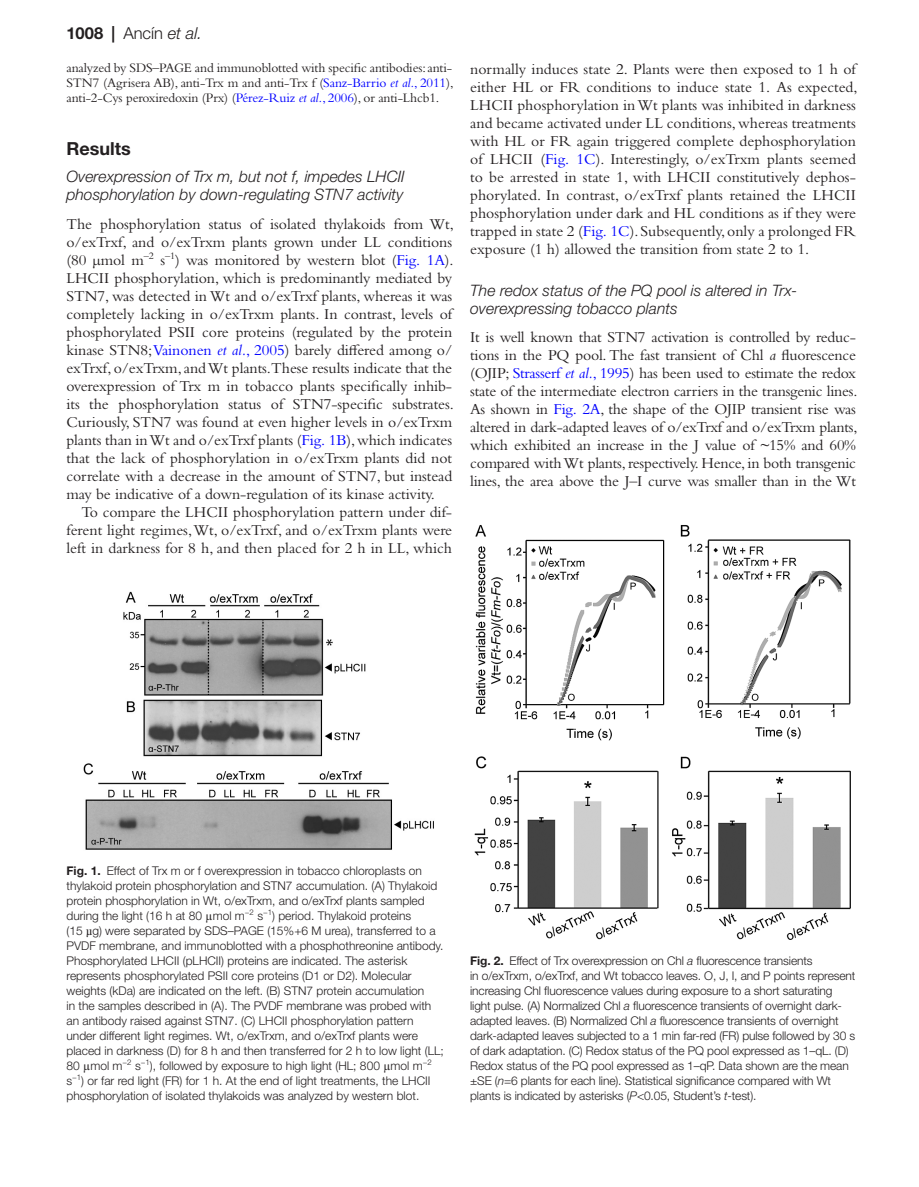
<style>
.page{position:relative;width:919px;height:1187px;background:#fff}
.page>*{position:absolute;margin:0;border:0;box-sizing:border-box;transform-origin:0 0}
.t1{font:700 18px "Helvetica Neue LT Std";color:#231f20}
.t2{font:700 16.5px "Helvetica Neue LT Std";color:#231f20}
.t3{font:15.75px/18px "Bembo Std";letter-spacing:-.005em;color:#231f20;text-align:justify}
.t4{font:italic 300 15.75px/18px "Helvetica Neue LT Std";color:#231f20}
.t5{font:13.5px/15px "Bembo Std";letter-spacing:-.01em;color:#231f20;text-align:justify}
.t6{font:300 12px/15px "Helvetica Neue LT Std";color:#231f20}
.s1{font-weight:300}
.s2{font-weight:300;font-style:italic}
.s3{color:#00f}
.s4{font-style:italic;color:#00f}
.s5{font-style:italic}
.s6{font-weight:700}
.s7{font-family:"Gandhari Unicode";font-weight:400}
</style>
<div class="page">
<img style="left:84px;top:591px;width:350px;height:259px">
<img style="left:475px;top:525px;width:376px;height:415px">
<p class="t2" style="left:66px;top:23px;width:137px">1008 | <span class="s1">Ancín</span> <span class="s2">et al.</span></p>
<p class="t5" style="left:66px;top:60px;width:388px">analyzed by SDS–PAGE and immunoblotted with specific antibodies: anti-STN7 (Agrisera AB), anti-Trx m and anti-Trx f (<span class="s3">Sanz-Barrio</span> <span class="s4">et al.</span><span class="s3">, 2011</span>), anti-2-Cys peroxiredoxin (Prx) (<span class="s3">Pérez-Ruiz</span> <span class="s4">et al.</span><span class="s3">, 2006</span>), or anti-Lhcb1.</p>
<p class="t1" style="left:66px;top:137px;width:66px">Results</p>
<p class="t4" style="left:66px;top:168px;width:340px">Overexpression of Trx m, but not f, impedes LHCII phosphorylation by down-regulating STN7 activity</p>
<p class="t3" style="left:66px;top:215px;width:389px">The phosphorylation status of isolated thylakoids from Wt, o/exTrxf, and o/exTrxm plants grown under LL conditions (80 µmol m<sup>–2</sup> s<sup>–1</sup>) was monitored by western blot (<span class="s3">Fig. 1A</span>).<br>LHCII phosphorylation, which is predominantly mediated by STN7, was detected in Wt and o/exTrxf plants, whereas it was completely lacking in o/exTrxm plants. In contrast, levels of phosphorylated PSII core proteins (regulated by the protein kinase STN8; <span class="s3">Vainonen</span> <span class="s4">et al.</span><span class="s3">, 2005</span>) barely differed among o/ exTrxf, o/exTrxm, and Wt plants.These results indicate that the overexpression of Trx m in tobacco plants specifically inhib&shy;its the phosphorylation status of STN7-specific substrates.<br>Curiously, STN7 was found at even higher levels in o/exTrxm plants than in Wt and o/exTrxf plants (<span class="s3">Fig. 1B</span>), which indicates that the lack of phosphorylation in o/exTrxm plants did not correlate with a decrease in the amount of STN7, but instead may be indicative of a down-regulation of its kinase activity.</p>
<p class="t3" style="left:66px;top:503px;width:387px;text-indent:15px">To compare the LHCII phosphorylation pattern under dif&shy;ferent light regimes, Wt, o/exTrxf, and o/exTrxm plants were left in darkness for 8 h, and then placed for 2 h in LL, which</p>
<p class="t3" style="left:470px;top:59px;width:389px">normally induces state 2. Plants were then exposed to 1 h of either HL or FR conditions to induce state 1. As expected, LHCII phosphorylation in Wt plants was inhibited in darkness and became activated under LL conditions, whereas treatments with HL or FR again triggered complete dephosphorylation of LHCII (<span class="s3">Fig. 1C</span>). Interestingly, o/exTrxm plants seemed to be arrested in state 1, with LHCII constitutively dephos&shy;phorylated. In contrast, o/exTrxf plants retained the LHCII phosphorylation under dark and HL conditions as if they were trapped in state 2 (<span class="s3">Fig. 1C</span>). Subsequently, only a prolonged FR exposure (1 h) allowed the transition from state 2 to 1.</p>
<p class="t4" style="left:470px;top:281px;width:329px">The redox status of the PQ pool is altered in Trx&shy;overexpressing tobacco plants</p>
<p class="t3" style="left:470px;top:328px;width:389px">It is well known that STN7 activation is controlled by reduc&shy;tions in the PQ pool. The fast transient of Chl <span class="s5">a</span> fluorescence (OJIP; <span class="s3">Strasserf</span> <span class="s4">et al.</span><span class="s3">, 1995</span>) has been used to estimate the redox state of the intermediate electron carriers in the transgenic lines.<br>As shown in <span class="s3">Fig. 2A</span>, the shape of the OJIP transient rise was altered in dark-adapted leaves of o/exTrxf and o/exTrxm plants, which exhibited an increase in the J value of ~15% and 60% compared with Wt plants, respectively. Hence, in both transgenic lines, the area above the J–I curve was smaller than in the Wt</p>
<p class="t6" style="left:66px;top:862px;width:379px"><span class="s6">Fig. 1.</span> Effect of Trx m or f overexpression in tobacco chloroplasts on thylakoid protein phosphorylation and STN7 accumulation. (A) Thylakoid protein phosphorylation in Wt, o/exTrxm, and o/exTrxf plants sampled during the light (16 h at 80 <span class="s7">μ</span>mol m<sup>−2</sup> s<sup>−1</sup>) period. Thylakoid proteins<br>(15 <span class="s7">µ</span>g) were separated by SDS–PAGE (15%+6 M urea), transferred to a PVDF membrane, and immunoblotted with a phosphothreonine antibody.<br>Phosphorylated LHCII (pLHCII) proteins are indicated. The asterisk represents phosphorylated PSII core proteins (D1 or D2). Molecular weights (kDa) are indicated on the left. (B) STN7 protein accumulation<br>in the samples described in (A). The PVDF membrane was probed with an antibody raised against STN7. (C) LHCII phosphorylation pattern under different light regimes. Wt, o/exTrxm, and o/exTrxf plants were placed in darkness (D) for 8 h and then transferred for 2 h to low light (LL; 80 <span class="s7">μ</span>mol m<sup>−2</sup> s<sup>−1</sup>), followed by exposure to high light (HL; 800 <span class="s7">μ</span>mol m<sup>−2 </sup>s<sup>−1</sup>) or far red light (FR) for 1 h. At the end of light treatments, the LHCII phosphorylation of isolated thylakoids was analyzed by western blot.</p>
<p class="t6" style="left:470px;top:952px;width:386px"><span class="s6">Fig. 2.</span> Effect of Trx overexpression on Chl <span class="s5">a</span> fluorescence transients<br>in o/exTrxm, o/exTrxf, and Wt tobacco leaves. O, J, I, and P points represent increasing Chl fluorescence values during exposure to a short saturating light pulse. (A) Normalized Chl <span class="s5">a</span> fluorescence transients of overnight dark&shy;adapted leaves. (B) Normalized Chl <span class="s5">a</span> fluorescence transients of overnight dark-adapted leaves subjected to a 1 min far-red (FR) pulse followed by 30 s of dark adaptation. (C) Redox status of the PQ pool expressed as 1–qL. (D)<br>Redox status of the PQ pool expressed as 1–qP. Data shown are the mean ±SE (<span class="s5">n</span>=6 plants for each line). Statistical significance compared with Wt plants is indicated by asterisks (<span class="s5">P</span>&lt;0.05, Student’s <span class="s5">t</span>-test).</p>
</div>
